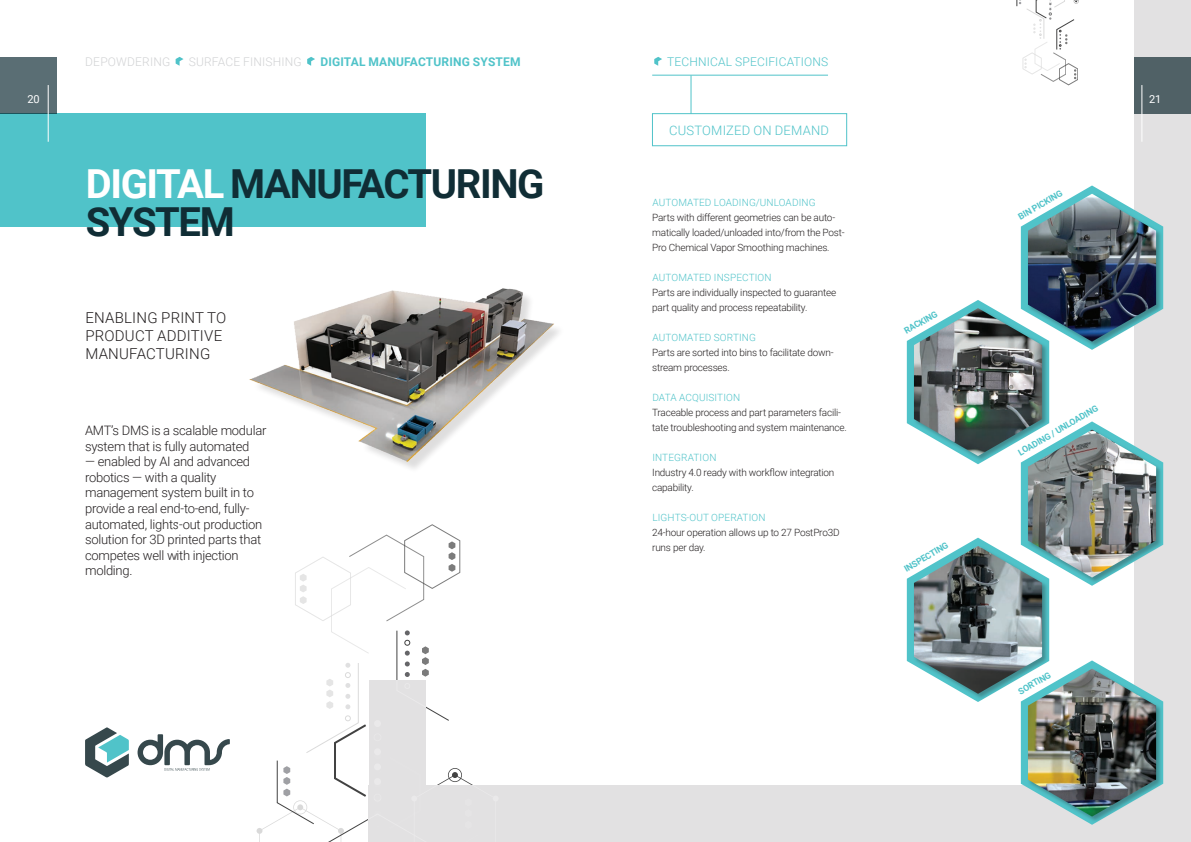
<style>
.page{position:relative;width:1191px;height:842px;background:#fff}
.page>*{position:absolute;margin:0;border:0;box-sizing:border-box;transform-origin:0 0}
.t1{font:700 40px/38px "Roboto";letter-spacing:-.035em;color:#102d35}
.t2{font:300 15px/18px "Roboto";letter-spacing:.015em;color:#231f20}
.t3{font:300 13px/15.6px "Roboto";letter-spacing:-.02em;color:#231f20}
.t4{font:300 13px "Roboto";letter-spacing:.015em;color:#50c3c9}
.t5{font:300 12px "Roboto";letter-spacing:.015em;color:#d1d2d4}
.t6{font:700 12px "Roboto";letter-spacing:.015em;color:#50c3c9}
.t7{font:300 12px "Roboto";letter-spacing:.015em;color:#50c3c9}
.t8{font:11px "Roboto";color:#fff}
.t9{font:300 10px/15px "Roboto";letter-spacing:-.02em;color:#231f20}
.t10{font:300 10px "Roboto";letter-spacing:.015em;color:#50c3c9}
.t11{font:700 8.8px "Roboto";color:#50c3c9}
.s1{color:#fff}
</style>
<div class="page">
<div style="left:0;top:113px;width:425px;height:114px;background:#50c3c9"></div>
<svg style="left:176px;top:57px;width:7px;height:9px"></svg>
<svg style="left:307px;top:57px;width:8px;height:9px"></svg>
<div style="left:1134px;top:0;width:57px;height:842px;background:#e2e1e2"></div>
<div style="left:369px;top:785px;width:822px;height:57px;background:#e2e1e2"></div>
<svg style="left:85px;top:727px;width:44px;height:50px"></svg>
<svg style="left:138px;top:734px;width:92px;height:37px"></svg>
<svg style="left:256px;top:524px;width:217px;height:318px"></svg>
<div style="left:374px;top:826px;width:8px;height:8px;border:1px solid #424242;border-radius:50%"></div>
<div style="left:374px;top:766px;width:8px;height:7px;border:1px solid #424242;border-radius:50%"></div>
<div style="left:374px;top:810px;width:7px;height:7px;background:#e3e2e3;border-radius:50%"></div>
<div style="left:374px;top:780px;width:7px;height:7px;background:#eae9ea;border-radius:50%"></div>
<div style="left:374px;top:752px;width:7px;height:7px;background:#e4e3e4;border-radius:50%"></div>
<div style="left:374px;top:796px;width:7px;height:7px;background:#e3e2e3;border-radius:50%"></div>
<svg style="left:654px;top:57px;width:8px;height:9px"></svg>
<img style="left:249px;top:288px;width:310px;height:181px">
<svg style="left:1016px;top:0;width:63px;height:85px"></svg>
<img style="left:907px;top:185px;width:256px;height:640px">
<div style="left:913px;top:545px;width:135px;height:155px;background:#231f20;opacity:.34"></div>
<img style="left:914px;top:546px;width:128px;height:148px">
<div style="left:652px;top:113px;width:195px;height:33px;border:1px solid #50c3c9"></div>
<hr style="left:691px;top:75px;width:1px;height:39px;background:#50c3c9">
<hr style="left:652px;top:75px;width:176px;height:1px;background:#50c3c9">
<div style="left:0;top:57px;width:57px;height:56px;background:#5a6e74"></div>
<div style="left:1134px;top:57px;width:57px;height:56px;background:#506166"></div>
<hr style="left:48px;top:85px;width:1px;height:57px;background:#fff">
<hr style="left:1141px;top:85px;width:1px;height:57px;background:#fff">
<p class="t5" style="left:85px;top:53px;width:86px">DEPOWDERING</p>
<p class="t5" style="left:189px;top:53px;width:114px">SURFACE FINISHING</p>
<p class="t6" style="left:320px;top:53px;width:202px">DIGITAL MANUFACTURING SYSTEM</p>
<p class="t7" style="left:667px;top:53px;width:163px">TECHNICAL SPECIFICATIONS</p>
<p class="t8" style="left:28px;top:91px;width:14px">20</p>
<p class="t8" style="left:1149px;top:91px;width:14px">21</p>
<h1 class="t1" style="left:86px;top:164px;width:460px"><span class="s1">DIGITAL</span> MANUFACTURING<br>SYSTEM</h1>
<h2 class="t2" style="left:85px;top:308px;width:143px">ENABLING PRINT TO<br>PRODUCT ADDITIVE<br>MANUFACTURING</h2>
<h3 class="t3" style="left:85px;top:422px;width:183px">AMT’s DMS is a scalable modular system that is fully automated</h3>
<h3 class="t3" style="left:85px;top:453px;width:179px">— enabled by AI and advanced robotics — with a quality management system built in to provide a real end-to-end, fully&shy;automated, lights-out production solution for 3D printed parts that competes well with injection molding.</h3>
<h3 class="t4" style="left:669px;top:121px;width:161px">CUSTOMIZED ON DEMAND</h3>
<p class="t10" style="left:652px;top:195px;width:165px">AUTOMATED LOADING/UNLOADING</p>
<p class="t9" style="left:652px;top:210px;width:194px">Parts with different geometries can be auto&shy;matically loaded/unloaded into/from the Post-<br>Pro Chemical Vapor Smoothing machines.</p>
<p class="t10" style="left:652px;top:270px;width:121px">AUTOMATED INSPECTION</p>
<p class="t9" style="left:652px;top:285px;width:185px">Parts are individually inspected to guarantee part quality and process repeatability.</p>
<p class="t10" style="left:652px;top:330px;width:105px">AUTOMATED SORTING</p>
<p class="t9" style="left:652px;top:345px;width:183px">Parts are sorted into bins to facilitate down&shy;stream processes.</p>
<p class="t10" style="left:652px;top:390px;width:89px">DATA ACQUISITION</p>
<p class="t9" style="left:652px;top:405px;width:196px">Traceable process and part parameters facili&shy;tate troubleshooting and system maintenance.</p>
<p class="t10" style="left:652px;top:450px;width:66px">INTEGRATION</p>
<p class="t9" style="left:652px;top:465px;width:184px">Industry 4.0 ready with workflow integration capability.</p>
<p class="t10" style="left:652px;top:510px;width:115px">LIGHTS-OUT OPERATION</p>
<p class="t9" style="left:652px;top:525px;width:189px">24-hour operation allows up to 27 PostPro3D runs per day.</p>
<p class="t11" style="left:902px;top:326px;width:38px;rotate:-30deg">RACKING</p>
<p class="t11" style="left:902px;top:564px;width:51px;rotate:-30deg">INSPECTING</p>
<p class="t11" style="left:1016px;top:212px;width:51px;rotate:-30deg">BIN PICKING</p>
<p class="t11" style="left:1016px;top:447px;width:92px;rotate:-30deg">LOADING / UNLOADING</p>
<p class="t11" style="left:1016px;top:686px;width:38px;rotate:-30deg">SORTING</p>
</div>
